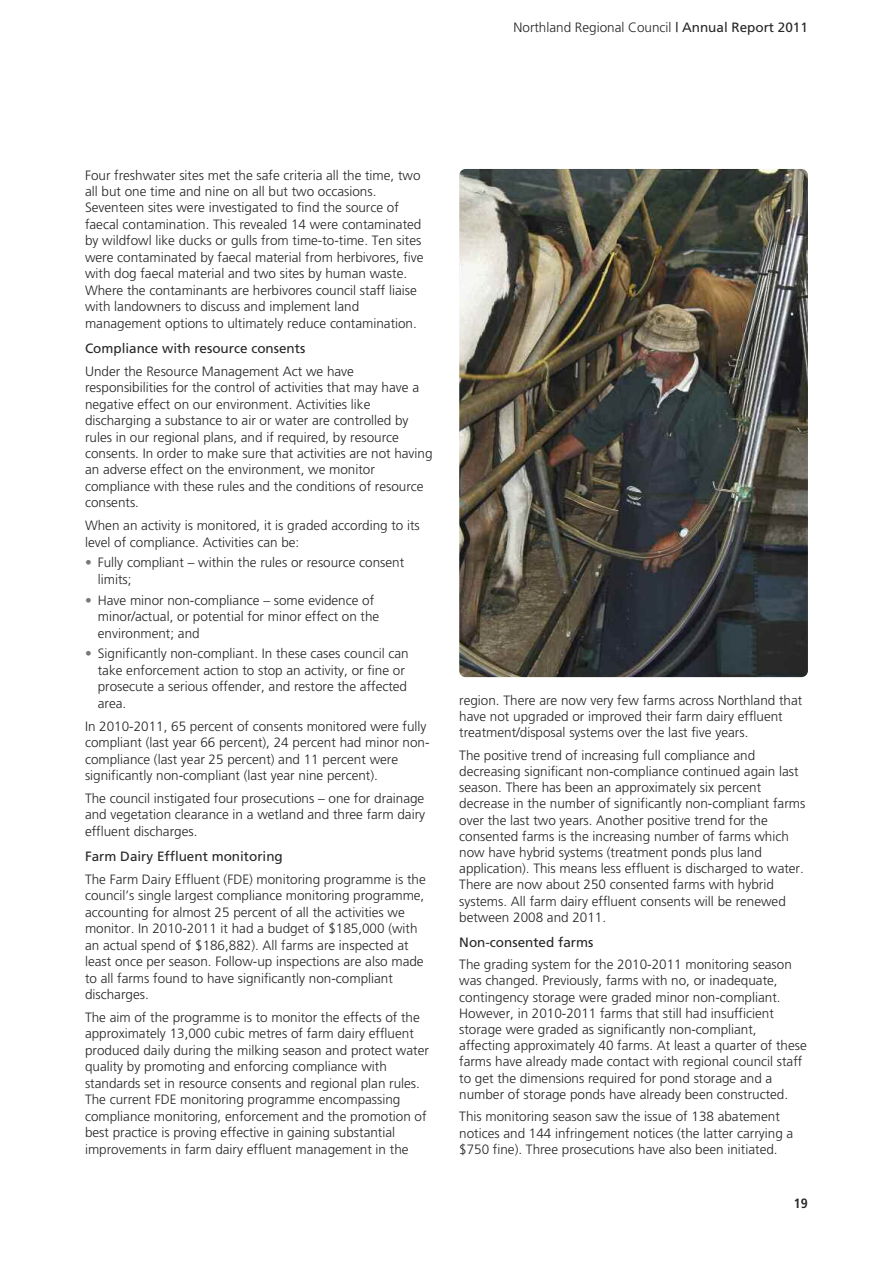
<style>
.page{position:relative;width:893px;height:1263px;background:#fff}
.page>*{position:absolute;margin:0;border:0;box-sizing:border-box;transform-origin:0 0}
.t1{font:300 13.5px/16.5px "Frutiger Maori";color:#272627}
.t2{font:13.5px "Frutiger Maori";color:#272627}
.t3{font:700 condensed 13.5px "Frutiger Maori";color:#272627}
.s1{font-weight:400}
.s2{color:#76787b}
</style>
<div class="page">
<img style="left:459px;top:169px;width:349px;height:508px;border-radius:6px">
<p class="t1" style="left:513px;top:20px;width:296px">Northland Regional Council <span class="s1">| Annual Report 2011</span></p>
<p class="t1" style="left:85px;top:168px;width:340px">Four freshwater sites met the safe criteria all the time, two all but one time and nine on all but two occasions.<br>Seventeen sites were investigated to find the source of faecal contamination. This revealed 14 were contaminated by wildfowl like ducks or gulls from time-to-time. Ten sites were contaminated by faecal material from herbivores, five with dog faecal material and two sites by human waste.<br>Where the contaminants are herbivores council staff liaise with landowners to discuss and implement land management options to ultimately reduce contamination.</p>
<p class="t2" style="left:85px;top:343px;width:222px">Compliance with resource consents</p>
<p class="t1" style="left:85px;top:364px;width:349px">Under the Resource Management Act we have responsibilities for the control of activities that may have a negative effect on our environment. Activities like discharging a substance to air or water are controlled by rules in our regional plans, and if required, by resource consents. In order to make sure that activities are not having an adverse effect on the environment, we monitor compliance with these rules and the conditions of resource consents.</p>
<p class="t1" style="left:85px;top:518px;width:336px">When an activity is monitored, it is graded according to its level of compliance. Activities can be:</p>
<p class="t1" style="left:98px;top:556px;width:308px;text-indent:-13px"><span class="s2">•</span> Fully compliant – within the rules or resource consent limits;</p>
<p class="t1" style="left:98px;top:593px;width:283px;text-indent:-13px"><span class="s2">•</span> Have minor non-compliance – some evidence of minor/actual, or potential for minor effect on the environment; and</p>
<p class="t1" style="left:98px;top:646px;width:312px;text-indent:-13px"><span class="s2">•</span> Significantly non-compliant. In these cases council can take enforcement action to stop an activity, or fine or prosecute a serious offender, and restore the affected area.</p>
<p class="t1" style="left:85px;top:719px;width:346px">In 2010-2011, 65 percent of consents monitored were fully compliant (last year 66 percent), 24 percent had minor non&shy;compliance (last year 25 percent) and 11 percent were significantly non-compliant (last year nine percent).</p>
<p class="t1" style="left:85px;top:791px;width:342px;text-align:justify">The council instigated four prosecutions – one for drainage and vegetation clearance in a wetland and three farm dairy effluent discharges.</p>
<p class="t2" style="left:85px;top:851px;width:199px">Farm Dairy Effluent monitoring</p>
<p class="t1" style="left:85px;top:872px;width:342px">The Farm Dairy Effluent (FDE) monitoring programme is the council’s single largest compliance monitoring programme, accounting for almost 25 percent of all the activities we monitor. In 2010-2011 it had a budget of $185,000 (with an actual spend of $186,882). All farms are inspected at least once per season. Follow-up inspections are also made to all farms found to have significantly non-compliant discharges.</p>
<p class="t1" style="left:85px;top:1010px;width:345px">The aim of the programme is to monitor the effects of the approximately 13,000 cubic metres of farm dairy effluent produced daily during the milking season and protect water quality by promoting and enforcing compliance with standards set in resource consents and regional plan rules.<br>The current FDE monitoring programme encompassing compliance monitoring, enforcement and the promotion of best practice is proving effective in gaining substantial improvements in farm dairy effluent management in the</p>
<p class="t1" style="left:459px;top:693px;width:345px">region. There are now very few farms across Northland that have not upgraded or improved their farm dairy effluent treatment/disposal systems over the last five years.</p>
<p class="t1" style="left:459px;top:748px;width:348px">The positive trend of increasing full compliance and decreasing significant non-compliance continued again last season. There has been an approximately six percent decrease in the number of significantly non-compliant farms over the last two years. Another positive trend for the consented farms is the increasing number of farms which now have hybrid systems (treatment ponds plus land application). This means less effluent is discharged to water.<br>There are now about 250 consented farms with hybrid systems. All farm dairy effluent consents will be renewed between 2008 and 2011.</p>
<p class="t2" style="left:459px;top:936px;width:136px">Non-consented farms</p>
<p class="t1" style="left:459px;top:957px;width:349px">The grading system for the 2010-2011 monitoring season was changed. Previously, farms with no, or inadequate, contingency storage were graded minor non-compliant.<br>However, in 2010-2011 farms that still had insufficient storage were graded as significantly non-compliant, affecting approximately 40 farms. At least a quarter of these farms have already made contact with regional council staff to get the dimensions required for pond storage and a number of storage ponds have already been constructed.</p>
<p class="t1" style="left:459px;top:1109px;width:336px">This monitoring season saw the issue of 138 abatement notices and 144 infringement notices (the latter carrying a $750 fine). Three prosecutions have also been initiated.</p>
<p class="t3" style="left:794px;top:1198px;width:16px">19</p>
</div>
